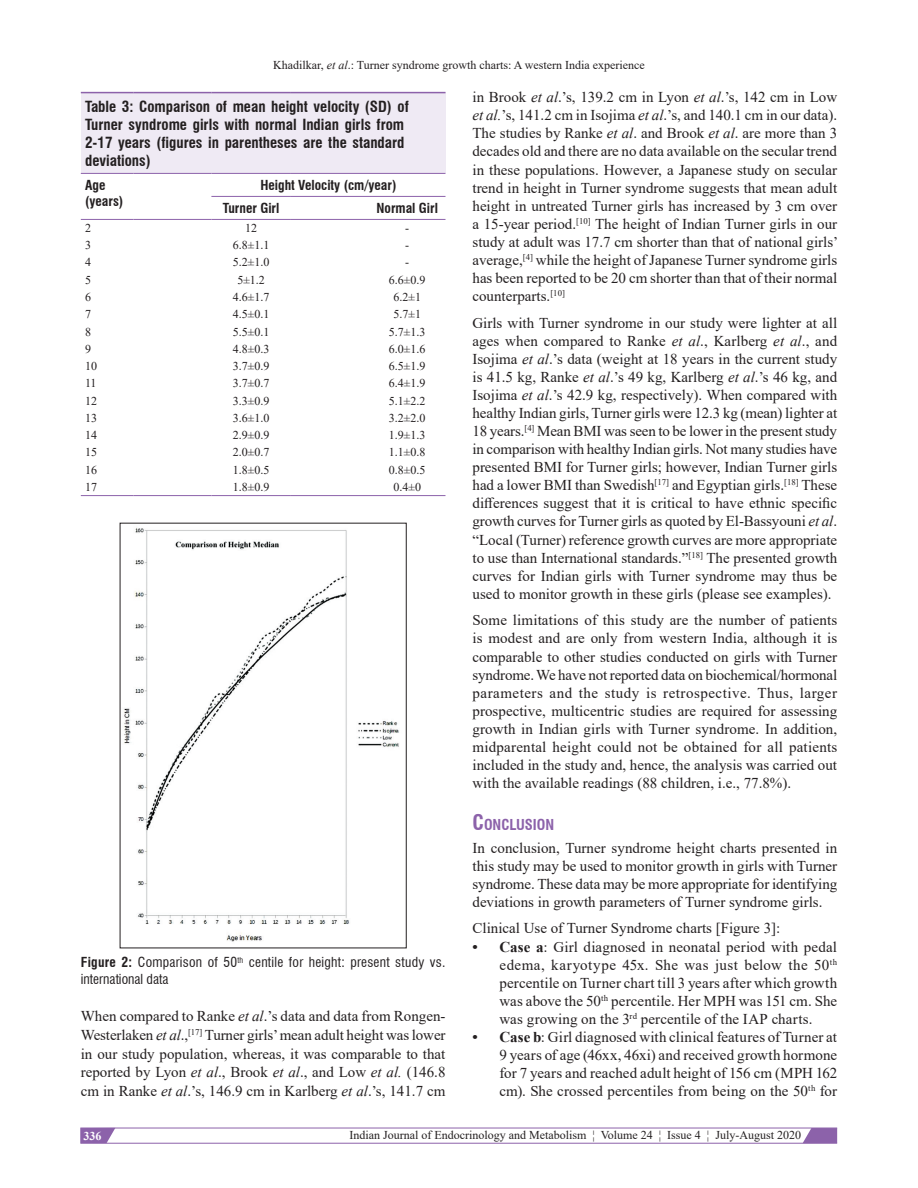
<style>
.page{position:relative;width:918px;height:1188px;background:#fff}
.page>*{position:absolute;margin:0;border:0;box-sizing:border-box;transform-origin:0 0}
.TX{font:15px/18.1px "Times New Roman";color:#231f20;text-align:justify}
.L{font:15px/18.1px "Times New Roman";letter-spacing:.005em;color:#231f20;text-align:justify}
.TT{font:700 condensed 15px/18px "Swiss 721 BT";color:#231f20}
.TX_After_Space{font:15px "Times New Roman";color:#231f20}
.t1{font:700 condensed 14.7px "Swiss 721 BT";color:#8c62aa}
.FGC{font:condensed 13.5px/16.2px "Swiss 721 BT";letter-spacing:.02em;color:#231f20}
.TCH{font:700 condensed 13.5px/16.2px "Swiss 721 BT";color:#231f20}
.TB{font:12px "Times New Roman";color:#231f20}
.TBL{font:12px "Times New Roman";color:#231f20}
.t2{font:700 12px "Times New Roman";color:#fff}
.s1{font-style:italic}
.s2{font-weight:700}
.s3{font-size:21px}
</style>
<div class="page">
<svg style="left:80px;top:1128px;width:758px;height:16px"></svg>
<div style="left:81px;top:93px;width:365px;height:80px;background:#efeaf4"></div>
<hr style="left:81px;top:495px;width:52px;height:1px;background:#8c62aa">
<hr style="left:133px;top:495px;width:78px;height:1px;background:#8c62aa">
<hr style="left:211px;top:495px;width:80px;height:1px;background:#8c62aa">
<hr style="left:291px;top:495px;width:78px;height:1px;background:#8c62aa">
<hr style="left:369px;top:495px;width:77px;height:1px;background:#8c62aa">
<hr style="left:81px;top:219px;width:52px;height:1px;background:#8c62aa">
<hr style="left:133px;top:219px;width:78px;height:1px;background:#8c62aa">
<hr style="left:211px;top:219px;width:80px;height:1px;background:#8c62aa">
<hr style="left:291px;top:219px;width:78px;height:1px;background:#8c62aa">
<hr style="left:369px;top:219px;width:77px;height:1px;background:#8c62aa">
<hr style="left:81px;top:92px;width:52px;height:1px;background:#8c62aa">
<hr style="left:133px;top:92px;width:78px;height:1px;background:#8c62aa">
<hr style="left:211px;top:92px;width:80px;height:1px;background:#8c62aa">
<hr style="left:291px;top:92px;width:78px;height:1px;background:#8c62aa">
<hr style="left:369px;top:92px;width:77px;height:1px;background:#8c62aa">
<hr style="left:81px;top:173px;width:52px;height:1px;background:#8c62aa">
<hr style="left:133px;top:173px;width:78px;height:1px;background:#8c62aa">
<hr style="left:211px;top:173px;width:80px;height:1px;background:#8c62aa">
<hr style="left:291px;top:173px;width:78px;height:1px;background:#8c62aa">
<hr style="left:369px;top:173px;width:77px;height:1px;background:#8c62aa">
<hr style="left:211px;top:196px;width:80px;height:1px;background:#8c62aa">
<hr style="left:291px;top:196px;width:78px;height:1px;background:#8c62aa">
<hr style="left:369px;top:196px;width:77px;height:1px;background:#8c62aa">
<img style="left:124px;top:527px;width:275px;height:415px">
<p class="TBL" style="left:273px;top:56px;width:373px">Khadilkar, <span class="s1">et al</span>.: Turner syndrome growth charts: A western India experience</p>
<p class="TT" style="left:85px;top:97px;width:325px">Table 3: Comparison of mean height velocity (SD) of Turner syndrome girls with normal Indian girls from 2-17 years (figures in parentheses are the standard deviations)</p>
<p class="TCH" style="left:85px;top:177px;width:40px">Age (years)</p>
<p class="TCH" style="left:260px;top:177px;width:138px">Height Velocity (cm/year)</p>
<p class="TCH" style="left:223px;top:200px;width:58px">Turner Girl</p>
<p class="TCH" style="left:377px;top:200px;width:63px">Normal Girl</p>
<p class="TB" style="left:85px;top:219px;width:7px">2</p>
<p class="TB" style="left:245px;top:219px;width:13px">12</p>
<p class="TB" style="left:405px;top:219px;width:5px">‑</p>
<p class="TB" style="left:85px;top:237px;width:7px">3</p>
<p class="TB" style="left:233px;top:237px;width:38px">6.8±1.1</p>
<p class="TB" style="left:405px;top:237px;width:5px">‑</p>
<p class="TB" style="left:85px;top:254px;width:7px">4</p>
<p class="TB" style="left:233px;top:254px;width:38px">5.2±1.0</p>
<p class="TB" style="left:405px;top:254px;width:5px">‑</p>
<p class="TB" style="left:85px;top:271px;width:7px">5</p>
<p class="TB" style="left:237px;top:271px;width:29px">5±1.2</p>
<p class="TB" style="left:389px;top:271px;width:38px">6.6±0.9</p>
<p class="TB" style="left:85px;top:289px;width:7px">6</p>
<p class="TB" style="left:233px;top:289px;width:38px">4.6±1.7</p>
<p class="TB" style="left:393px;top:289px;width:29px">6.2±1</p>
<p class="TB" style="left:85px;top:306px;width:7px">7</p>
<p class="TB" style="left:233px;top:306px;width:38px">4.5±0.1</p>
<p class="TB" style="left:393px;top:306px;width:29px">5.7±1</p>
<p class="TB" style="left:85px;top:323px;width:7px">8</p>
<p class="TB" style="left:233px;top:323px;width:38px">5.5±0.1</p>
<p class="TB" style="left:389px;top:323px;width:38px">5.7±1.3</p>
<p class="TB" style="left:85px;top:340px;width:7px">9</p>
<p class="TB" style="left:233px;top:340px;width:38px">4.8±0.3</p>
<p class="TB" style="left:389px;top:340px;width:38px">6.0±1.6</p>
<p class="TB" style="left:85px;top:358px;width:13px">10</p>
<p class="TB" style="left:233px;top:358px;width:38px">3.7±0.9</p>
<p class="TB" style="left:389px;top:358px;width:38px">6.5±1.9</p>
<p class="TB" style="left:85px;top:375px;width:13px">11</p>
<p class="TB" style="left:233px;top:375px;width:38px">3.7±0.7</p>
<p class="TB" style="left:389px;top:375px;width:38px">6.4±1.9</p>
<p class="TB" style="left:85px;top:392px;width:13px">12</p>
<p class="TB" style="left:233px;top:392px;width:38px">3.3±0.9</p>
<p class="TB" style="left:389px;top:392px;width:38px">5.1±2.2</p>
<p class="TB" style="left:85px;top:409px;width:13px">13</p>
<p class="TB" style="left:233px;top:409px;width:38px">3.6±1.0</p>
<p class="TB" style="left:389px;top:409px;width:38px">3.2±2.0</p>
<p class="TB" style="left:85px;top:427px;width:13px">14</p>
<p class="TB" style="left:233px;top:427px;width:38px">2.9±0.9</p>
<p class="TB" style="left:389px;top:427px;width:38px">1.9±1.3</p>
<p class="TB" style="left:85px;top:444px;width:13px">15</p>
<p class="TB" style="left:233px;top:444px;width:38px">2.0±0.7</p>
<p class="TB" style="left:389px;top:444px;width:38px">1.1±0.8</p>
<p class="TB" style="left:85px;top:461px;width:13px">16</p>
<p class="TB" style="left:233px;top:461px;width:38px">1.8±0.5</p>
<p class="TB" style="left:389px;top:461px;width:38px">0.8±0.5</p>
<p class="TBL" style="left:85px;top:478px;width:13px">17</p>
<p class="TBL" style="left:233px;top:478px;width:38px">1.8±0.9</p>
<p class="TBL" style="left:393px;top:478px;width:29px">0.4±0</p>
<p class="FGC" style="left:81px;top:954px;width:366px"><span class="s2">Figure 2:</span> Comparison of 50<sup>th</sup> centile for height: present study vs. international data</p>
<p class="TX" style="left:81px;top:1006px;width:366px;line-height:18.8px">When compared to Ranke <span class="s1">et al</span>.’s data and data from Rongen-Westerlaken <span class="s1">et al</span>.,<sup>[17]</sup> Turner girls’ mean adult height was lower in our study population, whereas, it was comparable to that reported by Lyon <span class="s1">et al</span>., Brook <span class="s1">et al</span>., and Low <span class="s1">et al.</span> (146.8 cm in Ranke <span class="s1">et al</span>.’s, 146.9 cm in Karlberg <span class="s1">et al</span>.’s, 141.7 cm</p>
<p class="TX" style="left:472px;top:88px;width:367px">in Brook <span class="s1">et al</span>.’s, 139.2 cm in Lyon <span class="s1">et al</span>.’s, 142 cm in Low <span class="s1">et al.</span>’s, 141.2 cm in Isojima <span class="s1">et al</span>.’s, and 140.1 cm in our data).<br>The studies by Ranke <span class="s1">et al</span>. and Brook <span class="s1">et al</span>. are more than 3 decades old and there are no data available on the secular trend in these populations. However, a Japanese study on secular trend in height in Turner syndrome suggests that mean adult height in untreated Turner girls has increased by 3 cm over a 15‑year period.<sup>[10]</sup> The height of Indian Turner girls in our study at adult was 17.7 cm shorter than that of national girls’ average,<sup>[4]</sup> while the height of Japanese Turner syndrome girls has been reported to be 20 cm shorter than that of their normal counterparts.<sup>[10]</sup></p>
<p class="TX" style="left:472px;top:313px;width:366px">Girls with Turner syndrome in our study were lighter at all ages when compared to Ranke <span class="s1">et al</span>., Karlberg <span class="s1">et al</span>., and Isojima <span class="s1">et al</span>.’s data (weight at 18 years in the current study is 41.5 kg, Ranke <span class="s1">et al</span>.’s 49 kg, Karlberg <span class="s1">et al</span>.’s 46 kg, and Isojima <span class="s1">et al</span>.’s 42.9 kg, respectively). When compared with healthy Indian girls, Turner girls were 12.3 kg (mean) lighter at 18 years.<sup>[4]</sup> Mean BMI was seen to be lower in the present study in comparison with healthy Indian girls. Not many studies have presented BMI for Turner girls; however, Indian Turner girls had a lower BMI than Swedish<sup>[17]</sup> and Egyptian girls.<sup>[18]</sup> These differences suggest that it is critical to have ethnic specific growth curves for Turner girls as quoted by El‑Bassyouni <span class="s1">et al</span>. “Local (Turner) reference growth curves are more appropriate to use than International standards.”<sup>[18]</sup> The presented growth curves for Indian girls with Turner syndrome may thus be used to monitor growth in these girls (please see examples).</p>
<p class="TX" style="left:472px;top:611px;width:366px">Some limitations of this study are the number of patients is modest and are only from western India, although it is comparable to other studies conducted on girls with Turner syndrome. We have not reported data on biochemical/hormonal parameters and the study is retrospective. Thus, larger prospective, multicentric studies are required for assessing growth in Indian girls with Turner syndrome. In addition, midparental height could not be obtained for all patients included in the study and, hence, the analysis was carried out with the available readings (88 children, i.e., 77.8%).</p>
<h1 class="t1" style="left:472px;top:816px;width:83px"><span class="s3">C</span>ONCLUSION</h1>
<p class="TX" style="left:472px;top:838px;width:366px">In conclusion, Turner syndrome height charts presented in this study may be used to monitor growth in girls with Turner syndrome. These data may be more appropriate for identifying deviations in growth parameters of Turner syndrome girls.</p>
<p class="TX_After_Space" style="left:472px;top:918px;width:309px">Clinical Use of Turner Syndrome charts [Figure 3]:</p>
<p class="L" style="left:500px;top:937px;width:339px;text-indent:-27px"><span class="s2">• Case a</span>: Girl diagnosed in neonatal period with pedal edema, karyotype 45x. She was just below the 50<sup>th </sup>percentile on Turner chart till 3 years after which growth was above the 50<sup>th</sup> percentile. Her MPH was 151 cm. She was growing on the 3<sup>rd</sup> percentile of the IAP charts.</p>
<p class="L" style="left:500px;top:1027px;width:339px;text-indent:-27px"><span class="s2">• Case b</span>: Girl diagnosed with clinical features of Turner at 9 years of age (46xx, 46xi) and received growth hormone for 7 years and reached adult height of 156 cm (MPH 162 cm). She crossed percentiles from being on the 50<sup>th</sup> for</p>
<p class="t2" style="left:84px;top:1127px;width:19px">336</p>
<p class="TBL" style="left:350px;top:1127px;width:453px">Indian Journal of Endocrinology and Metabolism ¦ Volume 24 ¦ Issue 4 ¦ July-August 2020</p>
</div>
